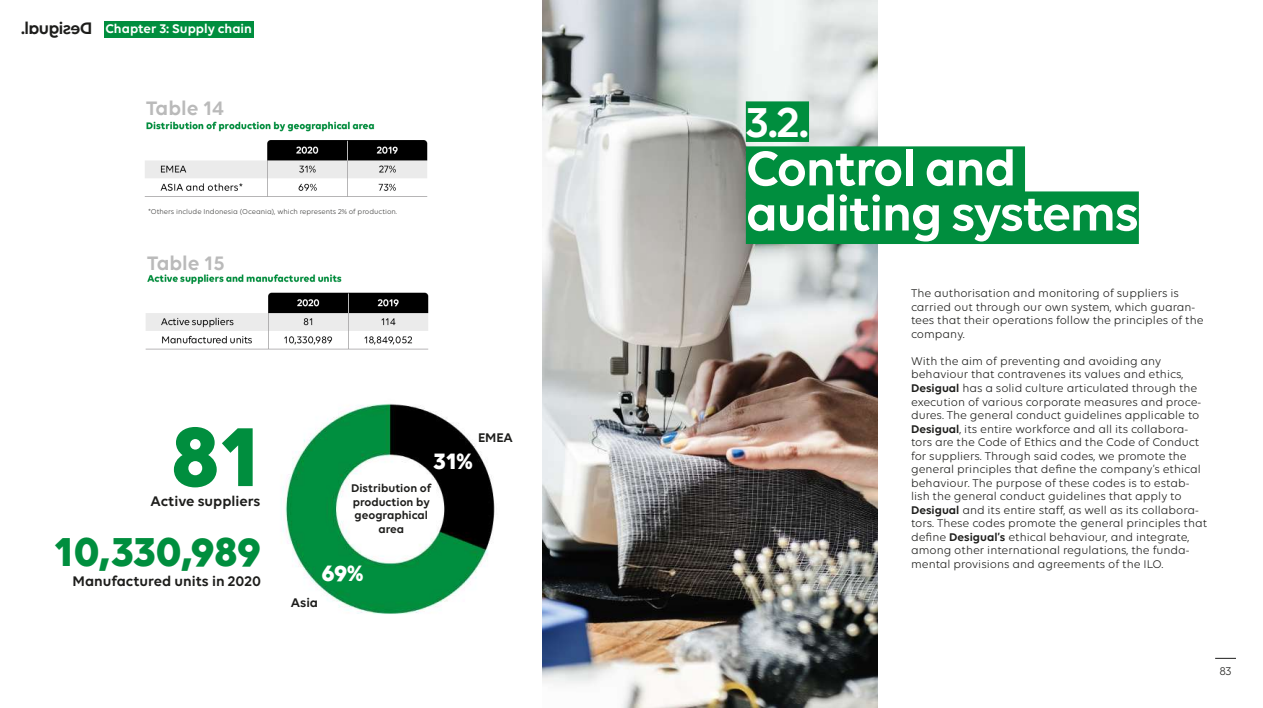
<style>
.page{position:relative;width:1263px;height:708px;background:#fff}
.page>*{position:absolute;margin:0;border:0;box-sizing:border-box;transform-origin:0 0}
.t1{font:700 90px "Volte";color:#008e3e}
.t2{font:600 52.5px/45px "Volte";letter-spacing:-.025em;color:#fff}
.t3{font:600 45px "Volte";color:#fff}
.t4{font:700 43.5px "Volte";color:#008e3e}
.t5{font:700 24px "Volte";color:#fff}
.t6{font:600 21px "Volte";color:#bababa}
.t7{font:600 15px "Volte";color:#1d1d1b}
.t8{font:600 13.5px "Volte";color:#fff}
.t9{font:600 13.5px "Volte";color:#1d1d1b}
.t10{font:12px/13.5px "Volte";color:#1d1d1b}
.t11{font:600 12px/13.5px "Volte";color:#1d1d1b;text-align:center}
.t12{font:7.5px "Volte";color:#3c3c3b}
.s1{font-weight:600}
</style>
<div class="page">
<svg style="left:1215px;top:657px;width:21px;height:1px"></svg>
<div style="left:104px;top:22px;width:149px;height:16px;background:#008e3e"></div>
<img style="left:543px;top:0;width:334px;height:707px">
<img style="left:144px;top:122px;width:284px;height:75px">
<img style="left:145px;top:274px;width:284px;height:76px">
<img style="left:282px;top:403px;width:213px;height:211px">
<div style="left:746px;top:146px;width:279px;height:53px;background:#008e3e"></div>
<div style="left:746px;top:191px;width:393px;height:53px;background:#008e3e"></div>
<div style="left:746px;top:101px;width:63px;height:41px;background:#008e3e"></div>
<p class="t8" style="left:105px;top:21px;width:148px">Chapter 3: Supply chain</p>
<h3 class="t6" style="left:146px;top:96px;width:79px">Table 14</h3>
<p class="t12" style="left:148px;top:207px;width:250px">*Others include Indonesia (Oceania), which represents 2% of production.</p>
<h3 class="t6" style="left:147px;top:251px;width:79px">Table 15</h3>
<h1 class="t1" style="left:171px;top:402px;width:91px">81</h1>
<p class="t7" style="left:151px;top:492px;width:111px">Active suppliers</p>
<h3 class="t4" style="left:54px;top:525px;width:209px">10,330,989</h3>
<p class="t7" style="left:73px;top:571px;width:190px">Manufactured units in 2020</p>
<p class="t9" style="left:478px;top:429px;width:36px">EMEA</p>
<h3 class="t5" style="left:433px;top:446px;width:40px">31%</h3>
<p class="t11" style="left:351px;top:481px;width:82px">Distribution of production by geographical area</p>
<h3 class="t5" style="left:321px;top:558px;width:43px">69%</h3>
<p class="t9" style="left:291px;top:594px;width:29px">Asia</p>
<h3 class="t3" style="left:746px;top:95px;width:65px">3.2.</h3>
<h2 class="t2" style="left:746px;top:144px;width:394px">Control and auditing systems</h2>
<p class="t10" style="left:911px;top:286px;width:294px">The authorisation and monitoring of suppliers is carried out through our own system, which guaran&shy;tees that their operations follow the principles of the company.</p>
<p class="t10" style="left:911px;top:354px;width:298px">With the aim of preventing and avoiding any behaviour that contravenes its values and ethics, <span class="s1">Desigual</span> has a solid culture articulated through the execution of various corporate measures and proce&shy;dures. The general conduct guidelines applicable to <span class="s1">Desigual</span>, its entire workforce and all its collabora&shy;tors are the Code of Ethics and the Code of Conduct for suppliers. Through said codes, we promote the general principles that define the company’s ethical behaviour. The purpose of these codes is to estab&shy;lish the general conduct guidelines that apply to <span class="s1">Desigual</span> and its entire staff, as well as its collabora&shy;tors. These codes promote the general principles that define <span class="s1">Desigual’s</span> ethical behaviour, and integrate, among other international regulations, the funda&shy;mental provisions and agreements of the ILO.</p>
<p class="t10" style="left:1219px;top:663px;width:14px">83</p>
</div>
